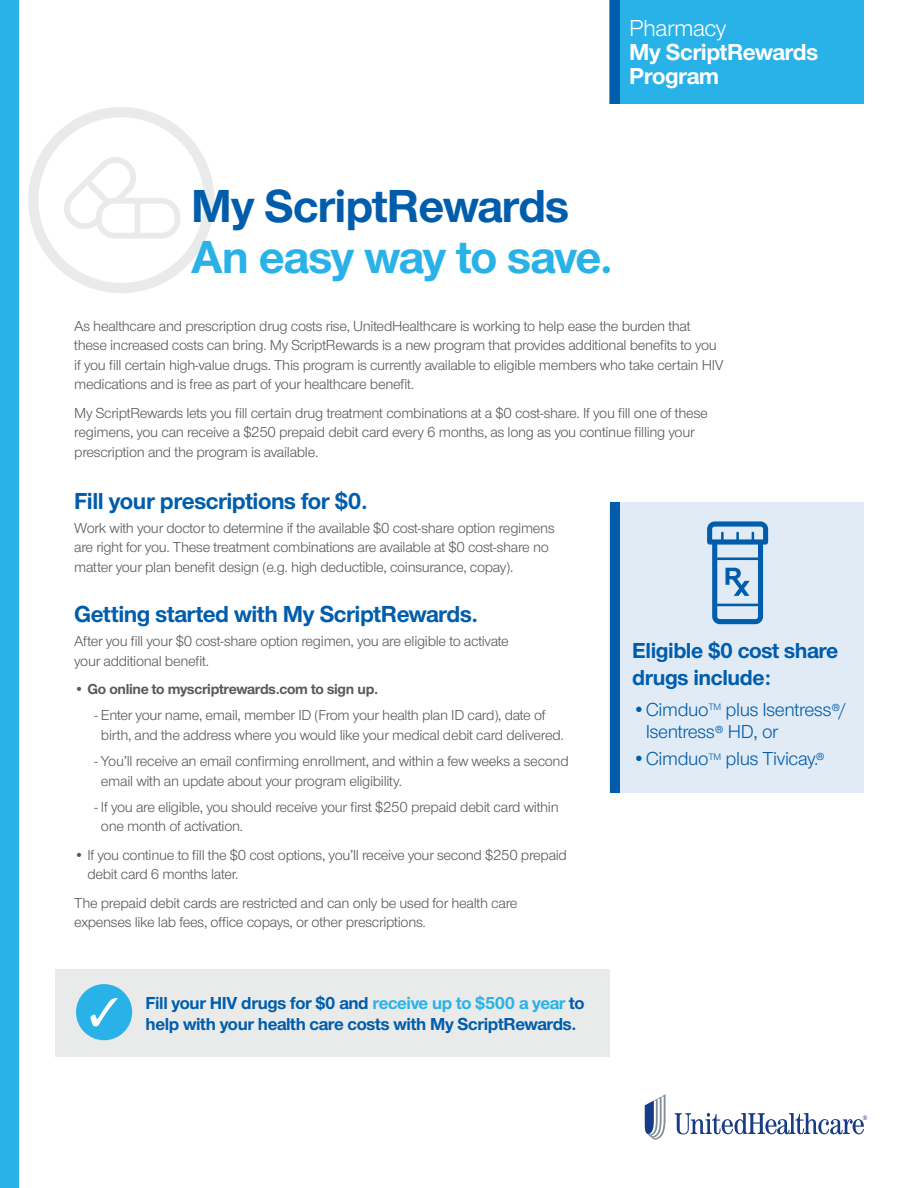
<style>
.page{position:relative;width:918px;height:1188px;background:#fff}
.page>*{position:absolute;margin:0;border:0;box-sizing:border-box;transform-origin:0 0}
.t1{font:700 48px "UHC Sans";letter-spacing:-.02em;color:#29b2e7}
.t2{font:700 48px "UHC Sans";letter-spacing:-.02em;color:#005dac}
.t3{font:700 24px "UHC Sans";letter-spacing:-.02em;color:#005dac}
.t4{font:700 24px/24px "UHC Sans";letter-spacing:-.02em;color:#fff}
.t5{font:24px "UHC Sans";letter-spacing:-.02em;color:#fff}
.t6{font:700 22.5px/27px "UHC Sans";letter-spacing:-.02em;color:#005dac}
.t7{font:19.5px/22.5px "UHC Sans";letter-spacing:-.02em;color:#005dac}
.t8{font:700 18px/21px "UHC Sans";letter-spacing:-.02em;color:#005dac}
.t9{font:15px/19.5px "UHC Sans";letter-spacing:-.02em;color:#58595b}
.t10{font:700 15px "UHC Sans";letter-spacing:-.02em;color:#58595b}
.s1{font-weight:700}
.s2{font-size:18px}
.s3{color:#29b2e7}
</style>
<div class="page">
<div style="left:28px;top:107px;width:186px;height:186px;border:10px solid #e9eaea;border-radius:50%"></div>
<svg style="left:64px;top:157px;width:116px;height:82px"></svg>
<svg style="left:675px;top:1113px;width:192px;height:21px"></svg>
<svg style="left:645px;top:1094px;width:21px;height:46px"></svg>
<div style="left:610px;top:502px;width:254px;height:290px;background:#e1ebf5"></div>
<div style="left:610px;top:502px;width:10px;height:290px;background:#005dac"></div>
<svg style="left:707px;top:521px;width:61px;height:103px"></svg>
<div style="left:56px;top:969px;width:554px;height:88px;background:#e9eaea"></div>
<div style="left:76px;top:984px;width:56px;height:56px;background:#29b2e7;border-radius:50%"></div>
<svg style="left:91px;top:998px;width:27px;height:28px"></svg>
<div style="left:0;top:0;width:20px;height:1188px;background:#29b2e7"></div>
<div style="left:610px;top:0;width:254px;height:104px;background:#29b2e7"></div>
<div style="left:610px;top:0;width:10px;height:104px;background:#005dac"></div>
<h2 class="t5" style="left:629px;top:13px;width:99px">Pharmacy</h2>
<h2 class="t4" style="left:629px;top:39px;width:191px">My ScriptRewards<br>Program</h2>
<h1 class="t2" style="left:191px;top:174px;width:380px">My ScriptRewards</h1>
<h1 class="t1" style="left:191px;top:225px;width:424px">An easy way to save.</h1>
<p class="t9" style="left:74px;top:316px;width:651px">As healthcare and prescription drug costs rise, UnitedHealthcare is working to help ease the burden that these increased costs can bring. My ScriptRewards is a new program that provides additional benefits to you if you fill certain high-value drugs. This program is currently available to eligible members who take certain HIV medications and is free as part of your healthcare benefit.</p>
<p class="t9" style="left:74px;top:403px;width:635px">My ScriptRewards lets you fill certain drug treatment combinations at a $0 cost-share. If you fill one of these regimens, you can receive a $250 prepaid debit card every 6 months, as long as you continue filling your prescription and the program is available.</p>
<h2 class="t3" style="left:74px;top:485px;width:295px">Fill your prescriptions for $0.</h2>
<p class="t9" style="left:74px;top:518px;width:482px">Work with your doctor to determine if the available $0 cost-share option regimens are right for you. These treatment combinations are available at $0 cost-share no matter your plan benefit design (e.g. high deductible, coinsurance, copay).</p>
<h2 class="t3" style="left:74px;top:598px;width:406px">Getting started with My ScriptRewards.</h2>
<p class="t9" style="left:74px;top:631px;width:436px">After you fill your $0 cost-share option regimen, you are eligible to activate your additional benefit.</p>
<p class="t10" style="left:74px;top:679px;width:306px">• Go online to myscriptrewards.com to sign up.</p>
<p class="t9" style="left:101px;top:705px;width:464px;text-indent:-6px">- Enter your name, email, member ID (From your health plan ID card), date of birth, and the address where you would like your medical debit card delivered.</p>
<p class="t9" style="left:101px;top:751px;width:469px;text-indent:-6px">- You’ll receive an email confirming enrollment, and within a few weeks a second email with an update about your program eligibility.</p>
<p class="t9" style="left:101px;top:797px;width:459px;text-indent:-6px">- If you are eligible, you should receive your first $250 prepaid debit card within one month of activation.</p>
<p class="t9" style="left:87px;top:845px;width:481px;text-indent:-13px"><span class="s1">•</span> If you continue to fill the $0 cost options, you’ll receive your second $250 prepaid debit card 6 months later.</p>
<p class="t9" style="left:74px;top:893px;width:445px">The prepaid debit cards are restricted and can only be used for health care expenses like lab fees, office copays, or other prescriptions.</p>
<h3 class="t6" style="left:632px;top:636px;width:208px">Eligible $0 cost share drugs include:</h3>
<h3 class="t7" style="left:646px;top:697px;width:202px;text-indent:-13px">•Cimduo<sup>TM</sup> plus Isentress<span class="s2">®</span> /<br>Isentress<span class="s2">®</span> HD, or</h3>
<h3 class="t7" style="left:632px;top:747px;width:194px">•Cimduo<sup>TM</sup> plus Tivicay.<span class="s2">®</span></h3>
<p class="t8" style="left:146px;top:992px;width:440px">Fill your HIV drugs for $0 and <span class="s3">receive up to $500 a year</span> to help with your health care costs with My ScriptRewards.</p>
</div>
